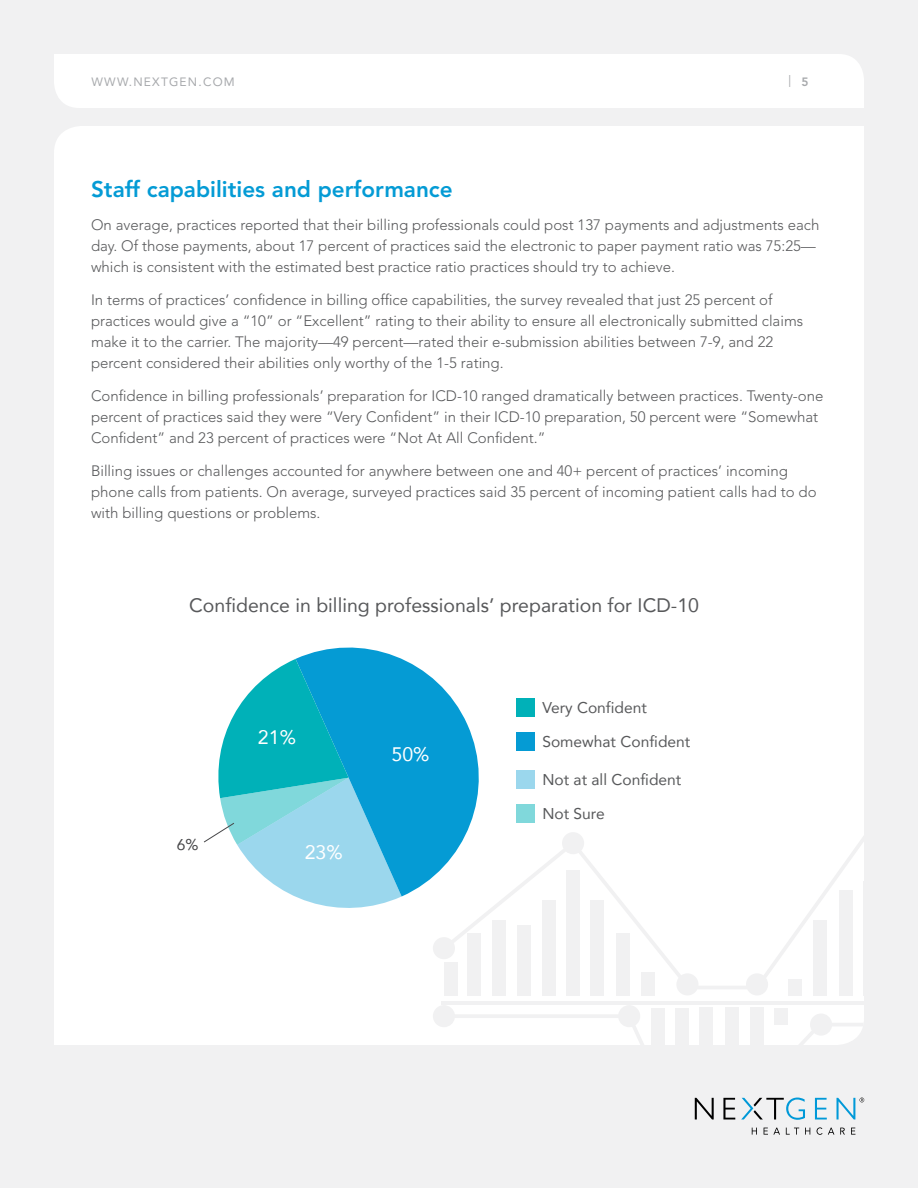
<style>
.page{position:relative;width:918px;height:1188px;background:#f1f1f2}
.page>*{position:absolute;margin:0;border:0;box-sizing:border-box;transform-origin:0 0}
.t1{font:800 22.5px "Avenir LT Std";color:#049bd5}
.t2{font:19.5px "Avenir";color:#58595b}
.t3{font:19.5px "Avenir";color:#fff}
.t4{font:15.6px/34.2px "Avenir";color:#58595b}
.t5{font:15.6px "Avenir";color:#474749}
.t6{font:300 15px/21px "Avenir LT Std";color:#58595b}
.t7{font:12px "Avenir LT Std";letter-spacing:.1em;color:#a7a9ac}
.s1{font-weight:800}
</style>
<div class="page">
<svg style="left:695px;top:1098px;width:19px;height:21px"></svg>
<svg style="left:723px;top:1098px;width:12px;height:21px"></svg>
<svg style="left:815px;top:1098px;width:12px;height:22px"></svg>
<svg style="left:741px;top:1098px;width:64px;height:22px"></svg>
<svg style="left:752px;top:1128px;width:5px;height:7px"></svg>
<svg style="left:764px;top:1128px;width:16px;height:7px"></svg>
<svg style="left:786px;top:1128px;width:13px;height:7px"></svg>
<svg style="left:805px;top:1128px;width:5px;height:7px"></svg>
<svg style="left:817px;top:1127px;width:17px;height:8px"></svg>
<svg style="left:840px;top:1128px;width:5px;height:7px"></svg>
<svg style="left:851px;top:1128px;width:4px;height:7px"></svg>
<svg style="left:837px;top:1098px;width:27px;height:21px"></svg>
<div style="left:54px;top:54px;width:810px;height:54px;background:#fff"></div>
<div style="left:54px;top:126px;width:810px;height:919px;background:#fff"></div>
<div style="left:444px;top:962px;width:13px;height:34px;background:#f1f1f2"></div>
<div style="left:468px;top:933px;width:13px;height:63px;background:#f1f1f2"></div>
<div style="left:492px;top:921px;width:13px;height:75px;background:#f1f1f2"></div>
<div style="left:517px;top:926px;width:13px;height:70px;background:#f1f1f2"></div>
<div style="left:543px;top:900px;width:13px;height:96px;background:#f1f1f2"></div>
<div style="left:566px;top:871px;width:14px;height:125px;background:#f1f1f2"></div>
<div style="left:591px;top:900px;width:13px;height:96px;background:#f1f1f2"></div>
<div style="left:616px;top:933px;width:13px;height:63px;background:#f1f1f2"></div>
<div style="left:641px;top:973px;width:13px;height:23px;background:#f1f1f2"></div>
<div style="left:788px;top:979px;width:13px;height:17px;background:#f1f1f2"></div>
<div style="left:813px;top:921px;width:13px;height:75px;background:#f1f1f2"></div>
<div style="left:839px;top:890px;width:14px;height:106px;background:#f1f1f2"></div>
<hr style="left:863px;top:881px;width:1px;height:115px;background:#f1f1f2">
<hr style="left:441px;top:1001px;width:423px;height:3px;background:#f1f1f2">
<svg style="left:433px;top:1005px;width:431px;height:40px"></svg>
<svg style="left:433px;top:808px;width:431px;height:187px;fill:#fff"></svg>
<svg style="left:296px;top:630px;width:201px;height:266px;fill:#fff"></svg>
<svg style="left:203px;top:659px;width:199px;height:249px"></svg>
<div style="left:516px;top:698px;width:19px;height:19px;background:#00b1b8"></div>
<div style="left:516px;top:733px;width:19px;height:18px;background:#059bd4"></div>
<div style="left:516px;top:770px;width:19px;height:19px;background:#9bd7ed"></div>
<div style="left:516px;top:804px;width:19px;height:19px;background:#80d8db"></div>
<p class="t7" style="left:92px;top:74px;width:145px">WWW.NEXTGEN.COM</p>
<p class="t7" style="left:788px;top:73px;width:22px">| <span class="s1">5</span></p>
<h1 class="t1" style="left:91px;top:176px;width:363px">Staff capabilities and performance</h1>
<p class="t6" style="left:91px;top:214px;width:730px">On average, practices reported that their billing professionals could post 137 payments and adjustments each day. Of those payments, about 17 percent of practices said the electronic to paper payment ratio was 75:25— which is consistent with the estimated best practice ratio practices should try to achieve.</p>
<p class="t6" style="left:91px;top:289px;width:714px">In terms of practices’ confidence in billing office capabilities, the survey revealed that just 25 percent of practices would give a “10” or “Excellent” rating to their ability to ensure all electronically submitted claims make it to the carrier. The majority—49 percent—rated their e-submission abilities between 7-9, and 22 percent considered their abilities only worthy of the 1-5 rating.</p>
<p class="t6" style="left:91px;top:385px;width:734px">Confidence in billing professionals’ preparation for ICD-10 ranged dramatically between practices. Twenty-one percent of practices said they were “Very Confident” in their ICD-10 preparation, 50 percent were “Somewhat<br>Confident” and 23 percent of practices were “Not At All Confident.”</p>
<p class="t6" style="left:91px;top:460px;width:727px">Billing issues or challenges accounted for anywhere between one and 40+ percent of practices’ incoming phone calls from patients. On average, surveyed practices said 35 percent of incoming patient calls had to do with billing questions or problems.</p>
<h2 class="t2" style="left:189px;top:590px;width:511px">Confidence in billing professionals’ preparation for ICD-10</h2>
<p class="t5" style="left:177px;top:833px;width:23px">6%</p>
<h2 class="t3" style="left:258px;top:722px;width:39px">21%</h2>
<h2 class="t3" style="left:305px;top:836px;width:39px">23%</h2>
<h2 class="t3" style="left:392px;top:739px;width:39px">50%</h2>
<p class="t4" style="left:542px;top:690px;width:150px">Very Confident<br>Somewhat Confident</p>
<p class="t4" style="left:542px;top:762px;width:141px">Not at all Confident<br>Not Sure</p>
</div>
